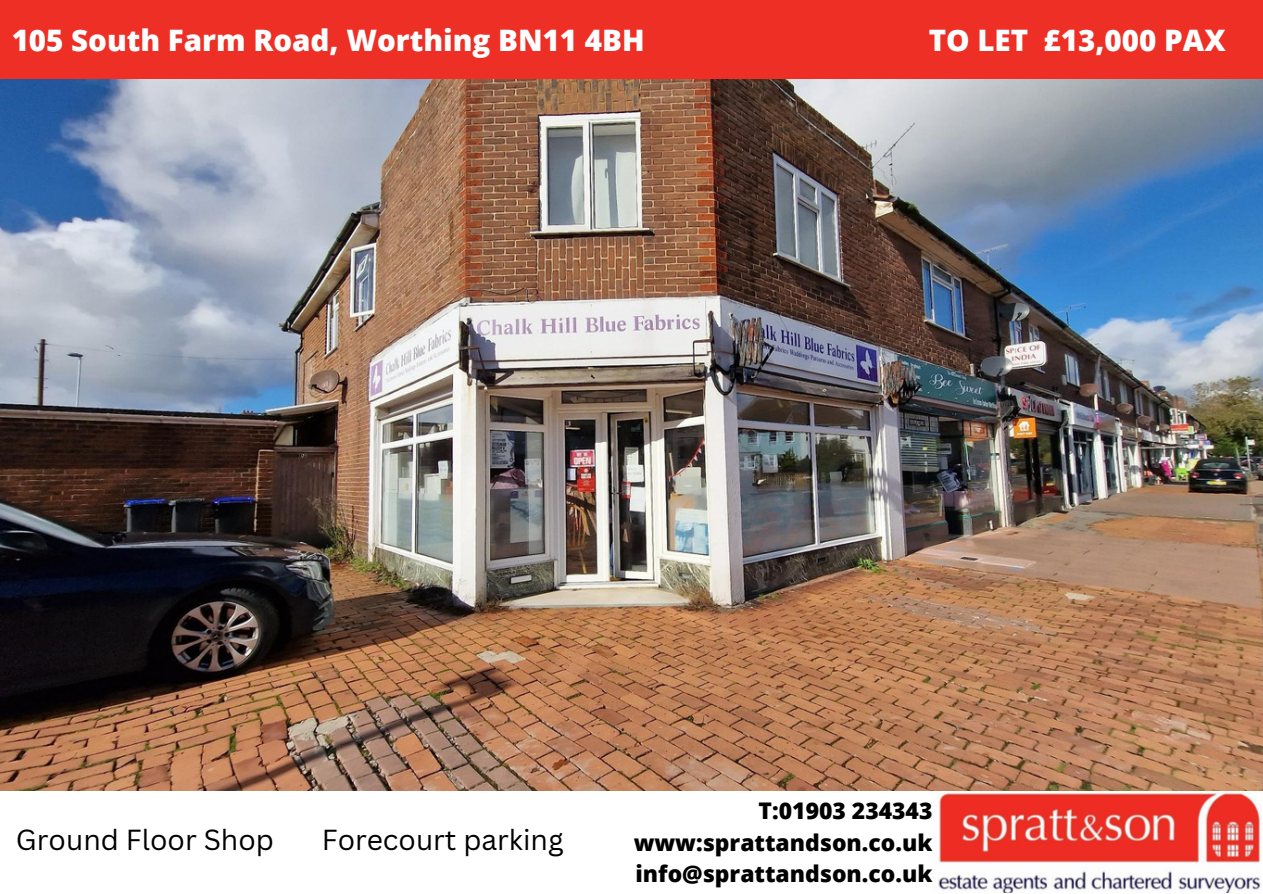
<style>
.page{position:relative;width:1263px;height:894px;background:#fff}
.page>*{position:absolute;margin:0;border:0;box-sizing:border-box;transform-origin:0 0}
.t1{font:800 29.55px "Open Sans";color:#fff}
.t2{font:28.2px "Canva Sans";color:#000}
.t3{font:800 22.95px "Open Sans";color:#000}
.t4{font:800 22.8px "Open Sans";color:#000}
</style>
<div class="page">
<img style="left:932px;top:790px;width:330px;height:102px">
<img style="left:0;top:55px;width:1263px;height:735px">
<div style="left:0;top:0;width:1262px;height:78px;background:#ee2f26"></div>
<p class="t1" style="left:12px;top:19px;width:635px">105 South Farm Road, Worthing BN11 4BH</p>
<p class="t1" style="left:929px;top:19px;width:298px">TO LET £13,000 PAX</p>
<p class="t2" style="left:16px;top:820px;width:260px">Ground Floor Shop</p>
<p class="t2" style="left:322px;top:820px;width:243px">Forecourt parking</p>
<p class="t3" style="left:759px;top:794px;width:175px">T:01903 234343</p>
<p class="t4" style="left:634px;top:826px;width:300px">www:sprattandson.co.uk</p>
<p class="t4" style="left:635px;top:857px;width:298px">info@sprattandson.co.uk</p>
</div>
